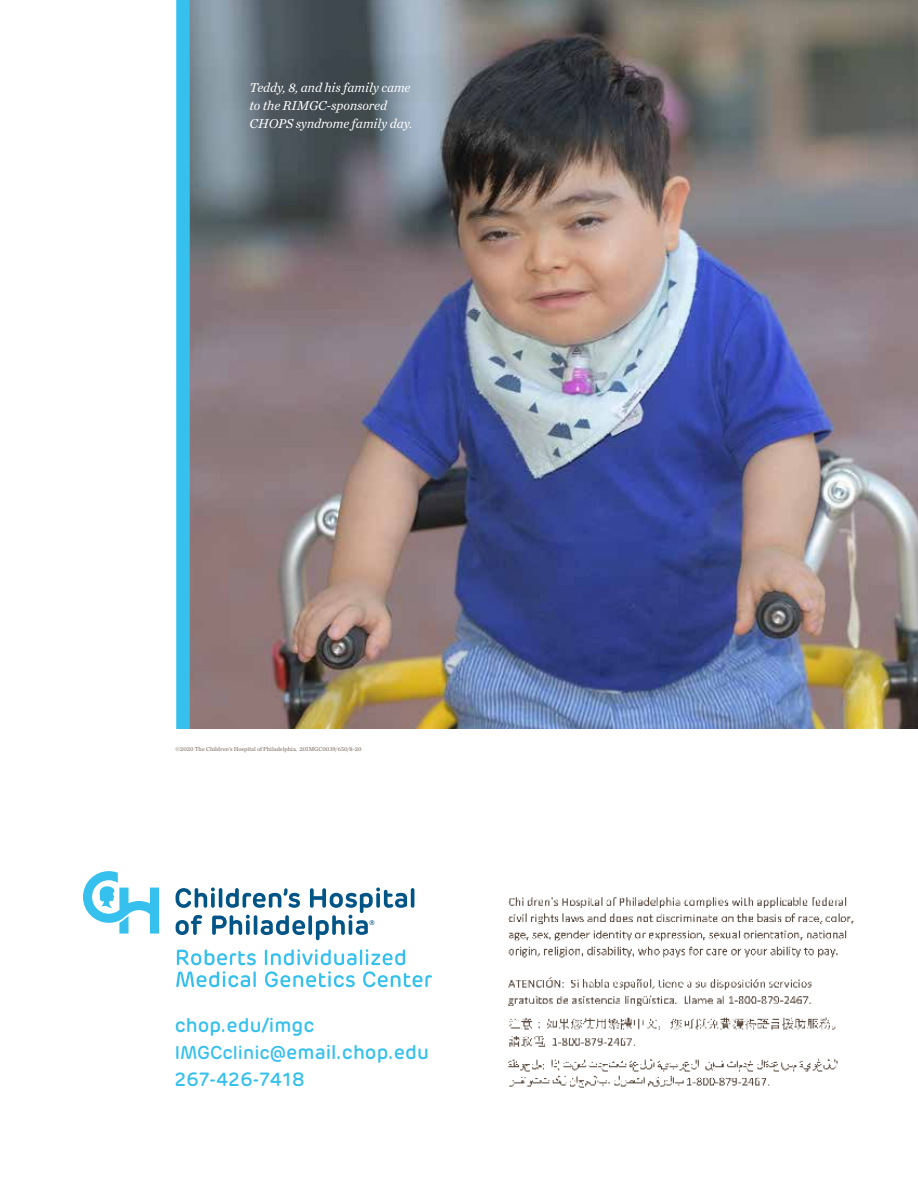
<style>
.page{position:relative;width:918px;height:1188px;background:#fff}
.page>*{position:absolute;margin:0;border:0;box-sizing:border-box;transform-origin:0 0}
.t1{font:500 19.8px/26.7px "Rubrik";color:#35c0ed}
.t2{font:500 19.2px "Rubrik";color:#35c0ed}
.t3{font:italic 13.5px/18px "Chronicle Text G1";letter-spacing:-.005em;color:#fff}
.t4{font:6px "Chronicle Text G1";color:#786658}
.s1{font-size:18.6px}
</style>
<div class="page">
<img style="left:190px;top:0;width:728px;height:729px">
<div style="left:176px;top:0;width:14px;height:729px;background:#35c0ed"></div>
<hr style="left:411px;top:888px;width:3px;height:20px;background:#005486;border-radius:2px">
<svg style="left:83px;top:871px;width:76px;height:63px"></svg>
<svg style="left:177px;top:949px;width:79px;height:16px"></svg>
<svg style="left:265px;top:949px;width:140px;height:16px"></svg>
<svg style="left:176px;top:971px;width:74px;height:16px"></svg>
<hr style="left:253px;top:971px;width:3px;height:16px;background:#35c0ed">
<svg style="left:265px;top:971px;width:90px;height:16px"></svg>
<svg style="left:363px;top:971px;width:69px;height:16px"></svg>
<svg style="left:176px;top:888px;width:231px;height:52px"></svg>
<img style="left:508px;top:897px;width:346px;height:191px">
<p class="t3" style="left:249px;top:77px;width:165px">Teddy, 8, and his family came to the RIMGC-sponsored<br>CHOPS syndrome family day.</p>
<p class="t4" style="left:176px;top:745px;width:188px">©2020 The Children’s Hospital of Philadelphia. 20IMGC0039/650/8-20</p>
<h1 class="t1" style="left:175px;top:1012px;width:256px">chop.edu/imgc<br><span class="s1">IMGCclinic@</span>email.chop.edu</h1>
<h2 class="t2" style="left:175px;top:1067px;width:132px">267-426-7418</h2>
</div>
